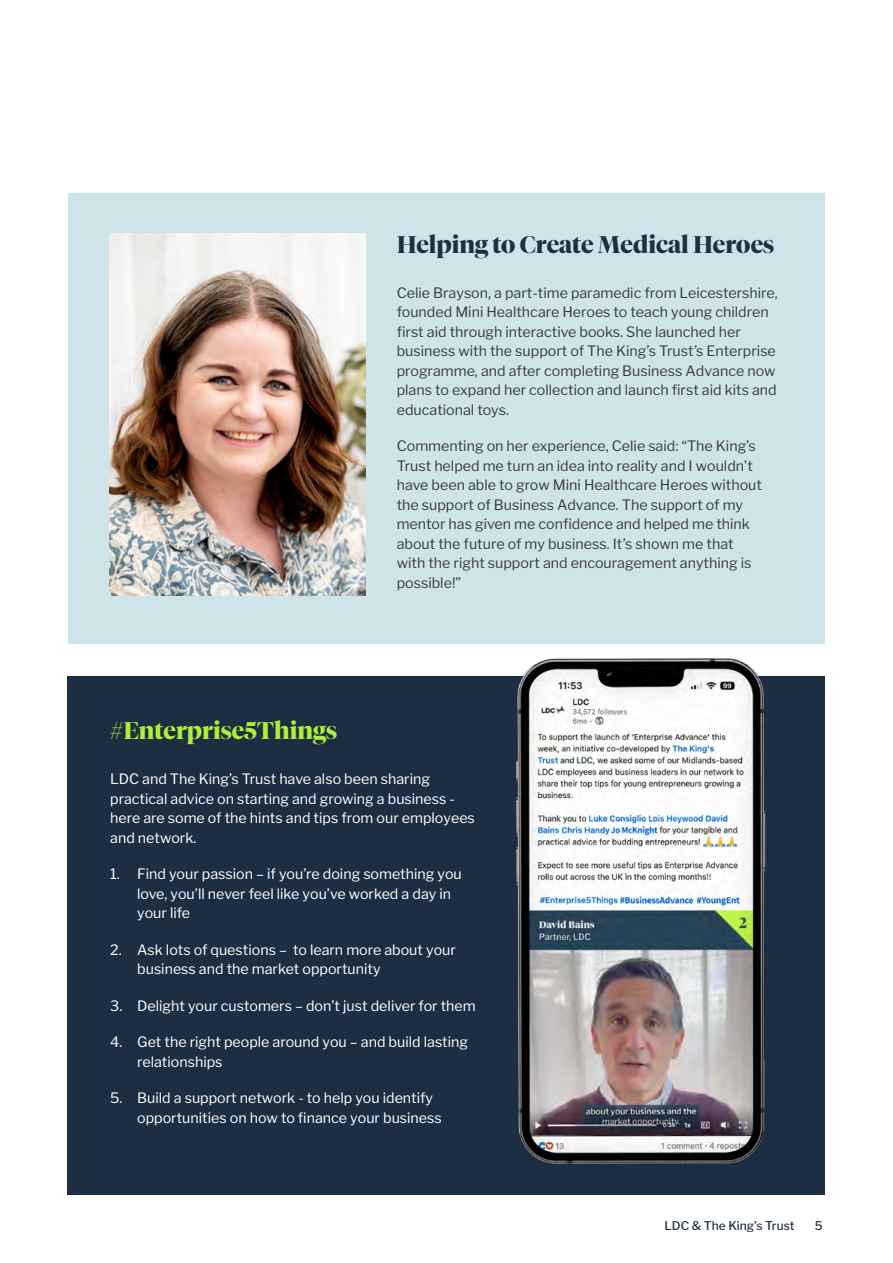
<style>
.page{position:relative;width:893px;height:1263px;background:#fff}
.page>*{position:absolute;margin:0;border:0;box-sizing:border-box;transform-origin:0 0}
.t1{font:700 24px "Tiempos Fine";color:#1c3040}
.t2{font:700 24px "Tiempos Fine";color:#aeef37}
.t3{font:14.25px/19.5px "Libre Franklin";color:#3c3c3b}
.t4{font:14.25px/19.5px "Libre Franklin";color:#fff}
.t5{font:500 12px "Libre Franklin";color:#1e2e42}
</style>
<div class="page">
<div style="left:68px;top:193px;width:757px;height:451px;background:#cfe4e8"></div>
<img style="left:109px;top:234px;width:257px;height:361px">
<div style="left:68px;top:676px;width:757px;height:519px;background:#1e2e42"></div>
<img style="left:516px;top:658px;width:250px;height:506px">
<h1 class="t1" style="left:397px;top:230px;width:379px">Helping to Create Medical Heroes</h1>
<p class="t3" style="left:397px;top:283px;width:383px">Celie Brayson, a part-time paramedic from Leicestershire, founded Mini Healthcare Heroes to teach young children first aid through interactive books. She launched her business with the support of The King’s Trust’s Enterprise programme, and after completing Business Advance now plans to expand her collection and launch first aid kits and educational toys.</p>
<p class="t3" style="left:397px;top:436px;width:367px">Commenting on her experience, Celie said: “The King’s Trust helped me turn an idea into reality and I wouldn’t have been able to grow Mini Healthcare Heroes without the support of Business Advance. The support of my mentor has given me confidence and helped me think about the future of my business. It’s shown me that with the right support and encouragement anything is possible!”</p>
<h1 class="t2" style="left:110px;top:716px;width:229px">#Enterprise5Things</h1>
<p class="t4" style="left:110px;top:769px;width:366px">LDC and The King’s Trust have also been sharing practical advice on starting and growing a business - here are some of the hints and tips from our employees and network.</p>
<p class="t4" style="left:137px;top:864px;width:326px;text-indent:-27px">1. Find your passion – if you’re doing something you love, you’ll never feel like you’ve worked a day in your life</p>
<p class="t4" style="left:137px;top:940px;width:320px;text-indent:-27px">2. Ask lots of questions – to learn more about your business and the market opportunity</p>
<p class="t4" style="left:110px;top:996px;width:367px">3. Delight your customers – don’t just deliver for them</p>
<p class="t4" style="left:137px;top:1032px;width:332px;text-indent:-27px">4. Get the right people around you – and build lasting relationships</p>
<p class="t4" style="left:137px;top:1088px;width:306px;text-indent:-27px">5. Build a support network - to help you identify opportunities on how to finance your business</p>
<p class="t5" style="left:665px;top:1216px;width:131px">LDC &amp; The King’s Trust</p>
<p class="t5" style="left:815px;top:1216px;width:9px">5</p>
</div>
